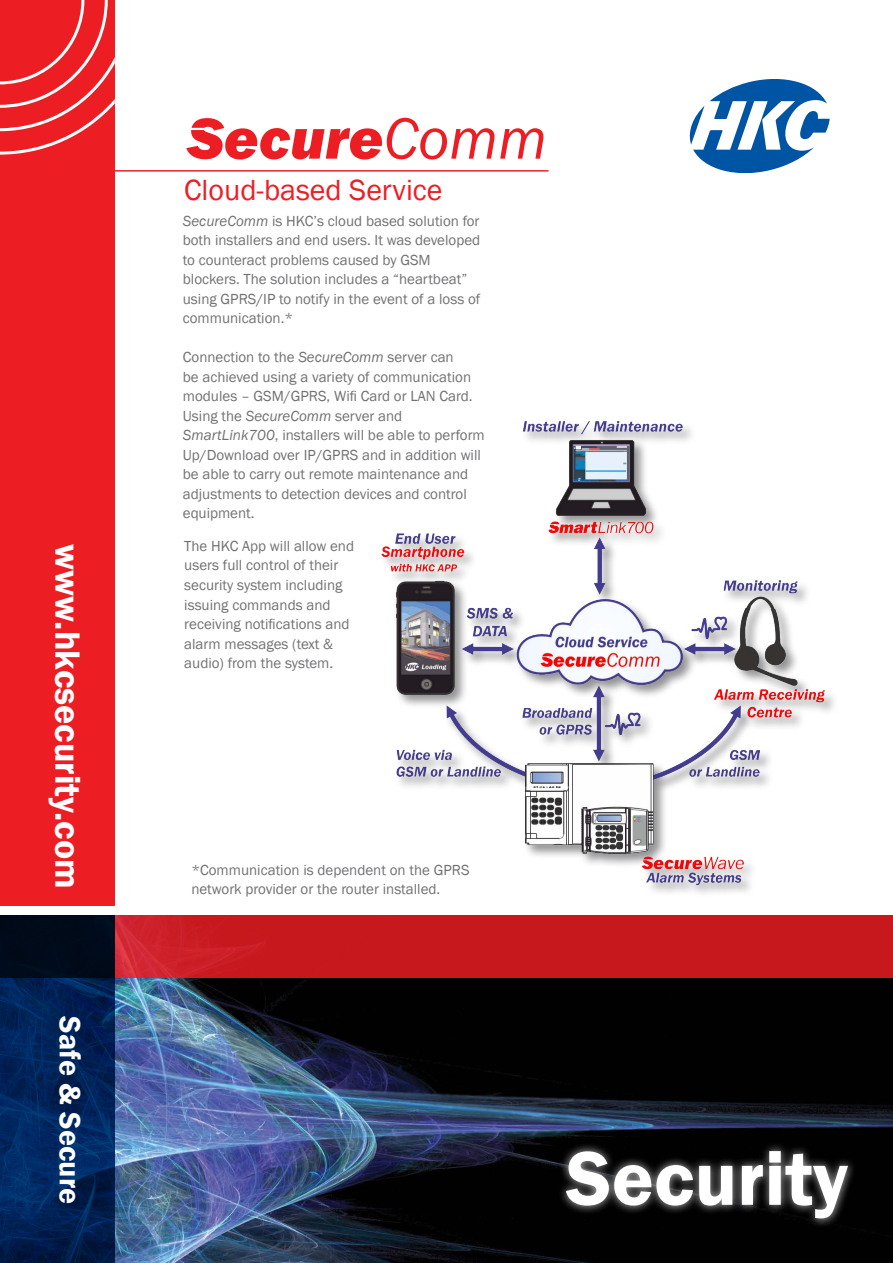
<style>
.page{position:relative;width:893px;height:1263px;background:#fff}
.page>*{position:absolute;margin:0;border:0;box-sizing:border-box;transform-origin:0 0}
.t1{font:600 78.9px "Franklin Gothic";color:#fff}
.t2{font:600 36px "Franklin Gothic";color:#fff}
.t3{font:600 30.15px "Franklin Gothic";color:#fff}
.t4{font:30px "Franklin Gothic";color:#ed1d24}
.t5{font:15px/19.5px "Franklin Gothic";color:#717073}
.s1{font-style:italic}
</style>
<div class="page">
<div style="left:0;top:0;width:115px;height:906px;background:#ed1d24"></div>
<svg style="left:0;top:0;width:115px;height:155px"></svg>
<svg style="left:689px;top:79px;width:141px;height:95px"></svg>
<hr style="left:105px;top:170px;width:444px;height:2px;background:#ed1d24">
<svg style="left:186px;top:118px;width:357px;height:42px"></svg>
<img style="left:115px;top:978px;width:778px;height:285px">
<svg style="left:115px;top:915px;width:778px;height:63px;background:#c81920"></svg>
<svg style="left:0;top:915px;width:115px;height:348px;background:#001f4d"></svg>
<div style="left:557px;top:1141px;width:300px;height:87px;background:#fff;opacity:.75"></div>
<div style="left:380px;top:420px;width:458px;height:478px;background:#717073;opacity:.75"></div>
<img style="left:381px;top:421px;width:444px;height:463px">
<h2 class="t2" style="left:90px;top:544px;width:346px;rotate:90deg">www.hkcsecurity.com</h2>
<h3 class="t3" style="left:88px;top:1016px;width:189px;rotate:90deg">Safe &amp; Secure</h3>
<h3 class="t4" style="left:184px;top:171px;width:260px">Cloud-based Service</h3>
<p class="t5" style="left:183px;top:211px;width:299px"><span class="s1">SecureComm</span> is HKC’s cloud based solution for both installers and end users. It was developed to counteract problems caused by GSM blockers. The solution includes a “heartbeat” using GPRS/IP to notify in the event of a loss of communication.*</p>
<p class="t5" style="left:183px;top:348px;width:303px">Connection to the <span class="s1">SecureComm</span> server can<br>be achieved using a variety of communication modules – GSM/GPRS, Wifi Card or LAN Card.<br>Using the <span class="s1">SecureComm</span> server and <span class="s1">SmartLink700</span>, installers will be able to perform Up/Download over IP/GPRS and in addition will be able to carry out remote maintenance and adjustments to detection devices and control equipment.</p>
<p class="t5" style="left:184px;top:537px;width:171px">The HKC App will allow end users full control of their security system including issuing commands and receiving notifications and alarm messages (text &amp; audio) from the system.</p>
<p class="t5" style="left:191px;top:860px;width:280px">*Communication is dependent on the GPRS network provider or the router installed.</p>
<h1 class="t1" style="left:566px;top:1130px;width:284px">Security</h1>
</div>
